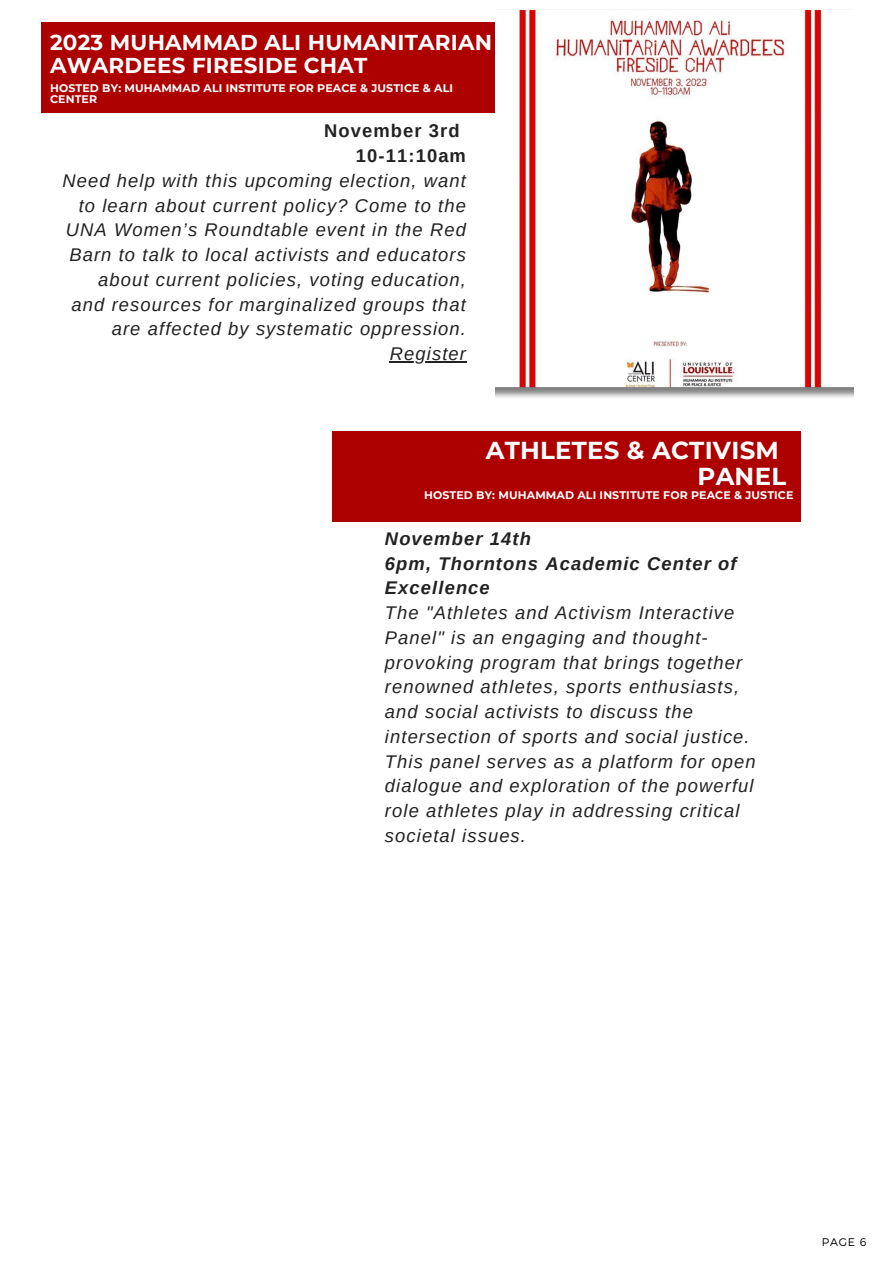
<style>
.page{position:relative;width:894px;height:1264px;background:#fff}
.page>*{position:absolute;margin:0;border:0;box-sizing:border-box;transform-origin:0 0}
.t1{font:700 24.45px "Montserrat";letter-spacing:.01em;color:#fff}
.t2{font:700 21.45px/22.5px "Montserrat";letter-spacing:.01em;color:#fff}
.t3{font:italic 18.3px/24.8px "Arimo";letter-spacing:.06em;color:#222;text-align:right}
.t4{font:italic 700 18.3px/24.8px "Arimo";letter-spacing:.06em;color:#222}
.t5{font:700 18.3px "Arimo";letter-spacing:.06em;color:#222}
.t6{font:300 11.1px "Montserrat";color:#000}
.t7{font:700 10.95px/11.9px "Montserrat";letter-spacing:.01em;color:#fff}
</style>
<div class="page">
<div style="left:41px;top:22px;width:468px;height:90px;background:#ad0000"></div>
<hr style="left:390px;top:361px;width:77px;height:1px;background:#222">
<img style="left:495px;top:10px;width:358px;height:388px">
<div style="left:332px;top:431px;width:468px;height:90px;background:#ad0000"></div>
<p class="t2" style="left:50px;top:31px;width:443px">2023 MUHAMMAD ALI HUMANITARIAN<br>AWARDEES FIRESIDE CHAT</p>
<p class="t7" style="left:50px;top:82px;width:404px">HOSTED BY: MUHAMMAD ALI INSTITUTE FOR PEACE &amp; JUSTICE &amp; ALI<br>CENTER</p>
<p class="t5" style="left:324px;top:121px;width:137px">November 3rd</p>
<p class="t5" style="left:356px;top:145px;width:111px">10-11:10am</p>
<p class="t3" style="left:62px;top:168px;width:405px">Need help with this upcoming election, want to learn about current policy? Come to the UNA Women’s Roundtable event in the Red Barn to talk to local activists and educators about current policies, voting education, and resources for marginalized groups that are affected by systematic oppression.<br>Register</p>
<p class="t1" style="left:485px;top:435px;width:294px">ATHLETES &amp; ACTIVISM</p>
<p class="t1" style="left:697px;top:461px;width:90px">PANEL</p>
<p class="t7" style="left:424px;top:489px;width:371px">HOSTED BY: MUHAMMAD ALI INSTITUTE FOR PEACE &amp; JUSTICE</p>
<p class="t4" style="left:385px;top:526px;width:147px">November 14th</p>
<p class="t4" style="left:385px;top:551px;width:353px">6pm, Thorntons Academic Center of<br>Excellence</p>
<p class="t3" style="left:385px;top:600px;width:372px;text-align:left">The "Athletes and Activism Interactive Panel" is an engaging and thought&shy;provoking program that brings together renowned athletes, sports enthusiasts, and social activists to discuss the intersection of sports and social justice.<br>This panel serves as a platform for open dialogue and exploration of the powerful role athletes play in addressing critical societal issues.</p>
<p class="t6" style="left:821px;top:1234px;width:46px">PAGE 6</p>
</div>
